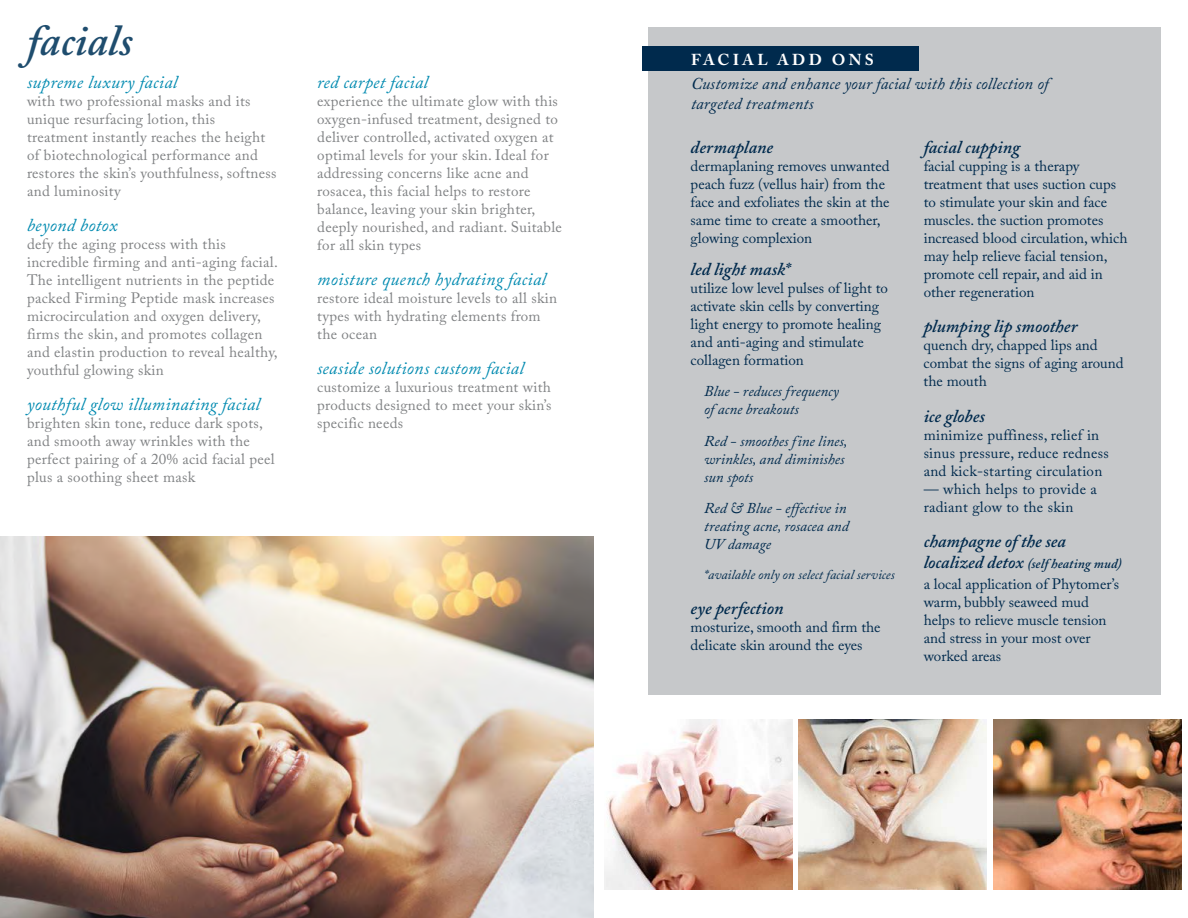
<style>
.page{position:relative;width:1188px;height:918px;background:#fff}
.page>*{position:absolute;margin:0;border:0;box-sizing:border-box;transform-origin:0 0}
.t1{font:italic 600 43.8px "Adobe Caslon Pro";color:#1f4d6e}
.t2{font:italic 18px "Adobe Caslon Pro";letter-spacing:.015em;color:#008ab0}
.t3{font:italic 600 18px "Adobe Caslon Pro";letter-spacing:-.005em;color:#002a4d}
.t4{font:italic 16.5px/19.8px "Adobe Caslon Pro";letter-spacing:.01em;color:#002a4d}
.t5{font:700 15.75px "Adobe Caslon Pro";letter-spacing:.215em;color:#fff}
.t6{font:15px/18px "Adobe Caslon Pro";letter-spacing:.02em;color:#808284}
.t7{font:15px/18px "Adobe Caslon Pro";color:#002a4d}
.t8{font:italic 15px/18px "Adobe Caslon Pro";color:#002a4d}
.t9{font:15px/18px "Adobe Caslon Pro";letter-spacing:.02em;color:#002a4d}
.t10{font:italic 13.5px "Adobe Caslon Pro";color:#002a4d}
.t11{font:italic 600 13.5px "Adobe Caslon Pro";letter-spacing:.01em;color:#002a4d}
.s1{font-size:18px}
</style>
<div class="page">
<div style="left:648px;top:27px;width:513px;height:667px;background:#c6c8ca"></div>
<img style="left:0;top:537px;width:594px;height:381px">
<div style="left:643px;top:46px;width:276px;height:25px;background:#002a4d"></div>
<img style="left:798px;top:719px;width:188px;height:171px">
<img style="left:604px;top:719px;width:188px;height:171px">
<img style="left:993px;top:719px;width:188px;height:171px">
<h1 class="t1" style="left:27px;top:14px;width:107px">facials</h1>
<p class="t2" style="left:27px;top:72px;width:152px">supreme luxury facial</p>
<p class="t6" style="left:27px;top:92px;width:251px">with two professional masks and its unique resurfacing lotion, this treatment instantly reaches the height of biotechnological performance and restores the skin’s youthfulness, softness and luminosity</p>
<p class="t2" style="left:27px;top:215px;width:92px">beyond botox</p>
<p class="t6" style="left:27px;top:235px;width:252px">defy the aging process with this incredible firming and anti-aging facial.<br>The intelligent nutrients in the peptide packed Firming Peptide mask increases microcirculation and oxygen delivery, firms the skin, and promotes collagen and elastin production to reveal healthy, youthful glowing skin</p>
<p class="t2" style="left:27px;top:394px;width:235px">youthful glow illuminating facial</p>
<p class="t6" style="left:27px;top:414px;width:249px">brighten skin tone, reduce dark spots, and smooth away wrinkles with the perfect pairing of a 20% acid facial peel plus a soothing sheet mask</p>
<p class="t2" style="left:317px;top:72px;width:112px">red carpet facial</p>
<p class="t6" style="left:317px;top:92px;width:246px">experience the ultimate glow with this oxygen-infused treatment, designed to deliver controlled, activated oxygen at optimal levels for your skin. Ideal for addressing concerns like acne and rosacea, this facial helps to restore balance, leaving your skin brighter, deeply nourished, and radiant. Suitable for all skin types</p>
<p class="t2" style="left:317px;top:269px;width:230px">moisture quench hydrating facial</p>
<p class="t6" style="left:317px;top:289px;width:241px">restore ideal moisture levels to all skin types with hydrating elements from the ocean</p>
<p class="t2" style="left:317px;top:358px;width:208px">seaside solutions custom facial</p>
<p class="t6" style="left:317px;top:378px;width:236px;text-align:justify">customize a luxurious treatment with products designed to meet your skin’s specific needs</p>
<p class="t5" style="left:691px;top:50px;width:184px">FACIAL ADD ONS</p>
<p class="t4" style="left:691px;top:73px;width:359px">Customize and enhance your facial with this collection of targeted treatments</p>
<p class="t3" style="left:691px;top:137px;width:84px">dermaplane</p>
<p class="t7" style="left:691px;top:157px;width:200px">dermaplaning removes unwanted peach fuzz (vellus hair) from the face and exfoliates the skin at the same time to create a smoother, glowing complexion</p>
<p class="t3" style="left:691px;top:258px;width:101px">led light mask*</p>
<p class="t7" style="left:691px;top:279px;width:199px">utilize low level pulses of light to activate skin cells by converting light energy to promote healing and anti-aging and stimulate collagen formation</p>
<p class="t8" style="left:704px;top:382px;width:136px">Blue - reduces frequency of acne breakouts</p>
<p class="t8" style="left:704px;top:432px;width:145px">Red - smoothes fine lines, wrinkles, and diminishes sun spots</p>
<p class="t8" style="left:704px;top:499px;width:146px">Red &amp; Blue - effective in treating acne, rosacea and<br>UV damage</p>
<p class="t10" style="left:704px;top:566px;width:192px">*available only on select facial services</p>
<p class="t3" style="left:691px;top:597px;width:94px">eye perfection</p>
<p class="t7" style="left:691px;top:618px;width:192px">mosturize, smooth and firm the delicate skin around the eyes</p>
<p class="t3" style="left:924px;top:137px;width:98px">facial cupping</p>
<p class="t7" style="left:924px;top:157px;width:205px">facial cupping is a therapy treatment that uses suction cups to stimulate your skin and face muscles. the suction promotes increased blood circulation, which may help relieve facial tension, promote cell repair, and aid in other regeneration</p>
<p class="t3" style="left:924px;top:316px;width:155px">plumping lip smoother</p>
<p class="t7" style="left:924px;top:336px;width:201px">quench dry, chapped lips and combat the signs of aging around the mouth</p>
<p class="t3" style="left:924px;top:405px;width:63px">ice globes</p>
<p class="t9" style="left:924px;top:425px;width:187px">minimize puffiness, relief in sinus pressure, reduce redness and kick-starting circulation</p>
<p class="t9" style="left:924px;top:479px;width:175px">— which helps to provide a radiant glow to the skin</p>
<p class="t3" style="left:924px;top:530px;width:144px">champagne of the sea</p>
<p class="t11" style="left:924px;top:556px;width:200px"><span class="s1">localized detox</span> (self heating mud)</p>
<p class="t7" style="left:924px;top:575px;width:197px">a local application of Phytomer’s warm, bubbly seaweed mud helps to relieve muscle tension and stress in your most over worked areas</p>
</div>
